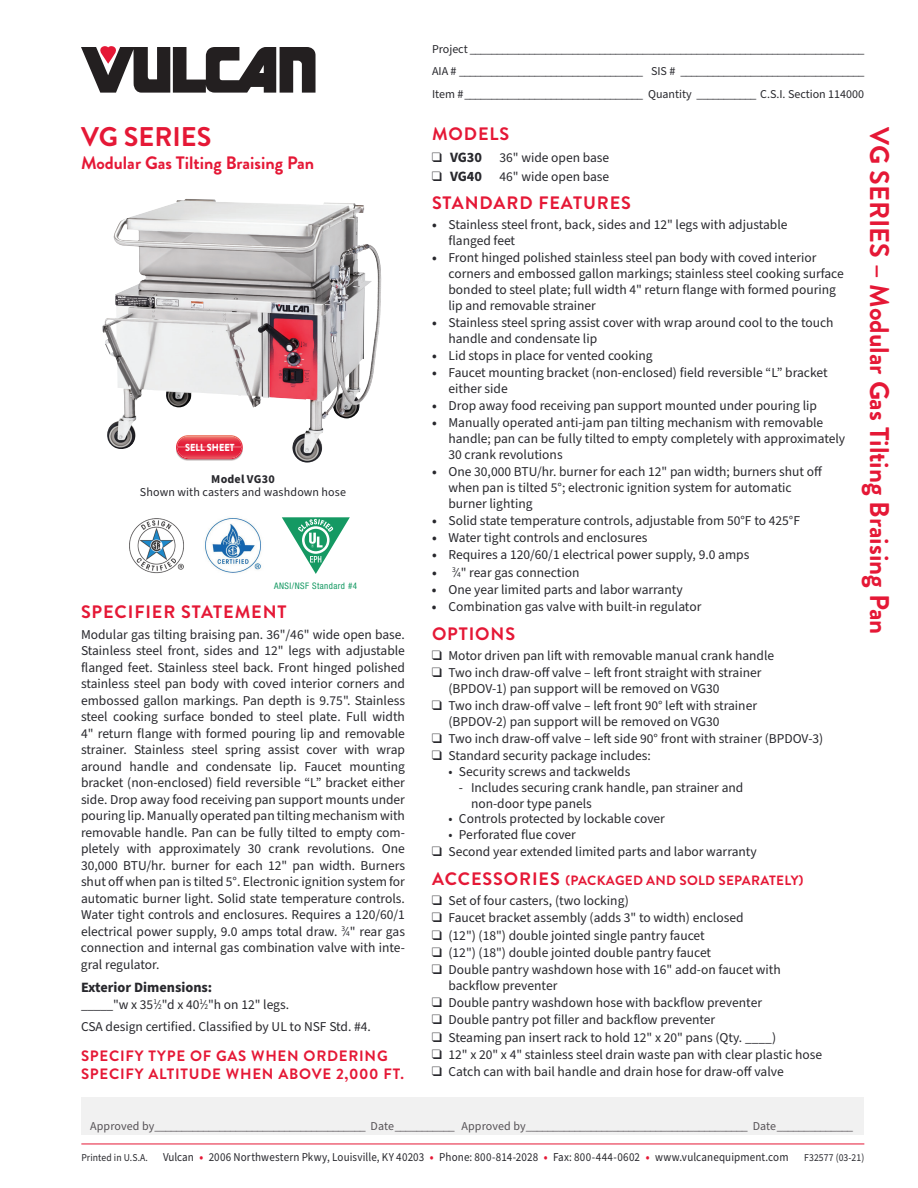
<style>
.page{position:relative;width:918px;height:1188px;background:#fff}
.page>*{position:absolute;margin:0;border:0;box-sizing:border-box;transform-origin:0 0}
.t1{font:700 27px "Brandon Grotesque";color:#e51836}
.t2{font:700 18px "Brandon Grotesque";letter-spacing:.05em;color:#e51836}
.t3{font:700 18px "Brandon Grotesque";color:#e51836}
.t4{font:700 15px/18px "Brandon Grotesque";letter-spacing:.05em;color:#e51836}
.t5{font:700 14.25px "Source Sans Pro";color:#28282d}
.t6{font:13.5px/16.5px "Source Sans Pro";color:#28282d}
.t7{font:700 13.5px "Brandon Grotesque";letter-spacing:.02em;color:#e51836}
.t8{font:12px/22.5px "Source Sans Pro";letter-spacing:.01em;color:#28282d;text-align:justify}
.t9{font:12px "Source Sans Pro";letter-spacing:.005em;color:#565256}
.t10{font:12px "Source Sans Pro";letter-spacing:.01em;color:#28282d;scale:.92 1}
.t11{font:700 12px "Source Sans Pro";letter-spacing:.015em;color:#28282d}
.t12{font:10.5px "Source Sans Pro";letter-spacing:.01em;color:#28282d;scale:.92 1}
.t13{font:900 10.2px "Brandon Grotesque";color:#fff;scale:.9 1}
.t14{font:condensed 9px "Helvetica Neue LT Std";letter-spacing:.045em;color:#159963}
.s1{font-size:7.35px}
.s2{font-weight:700;font-size:14.25px}
.s3{font-weight:700}
.s4{font-size:18px}
.s5{font-weight:700;color:#e51836}
</style>
<div class="page">
<svg style="left:81px;top:46px;width:235px;height:47px"></svg>
<div style="left:81px;top:1097px;width:783px;height:38px;background:#f1f1f1"></div>
<hr style="left:81px;top:1144px;width:783px;height:1px;background:#e51836">
<svg style="left:282px;top:517px;width:68px;height:57px"></svg>
<img style="left:205px;top:518px;width:56px;height:55px">
<img style="left:129px;top:518px;width:55px;height:56px">
<img style="left:102px;top:199px;width:223px;height:264px">
<svg style="left:176px;top:435px;width:67px;height:26px"></svg>
<img style="left:177px;top:436px;width:64px;height:22px">
<h1 class="t1" style="left:81px;top:118px;width:132px">VG SERIES</h1>
<h2 class="t3" style="left:81px;top:150px;width:235px">Modular Gas Tilting Braising Pan</h2>
<p class="t13" style="left:185px;top:440px;width:56px">SELL SHEET</p>
<p class="t11" style="left:211px;top:471px;width:65px">Model VG30</p>
<p class="t8" style="left:140px;top:482px;width:208px">Shown with casters and washdown hose</p>
<p class="t14" style="left:274px;top:581px;width:84px">ANSI/NSF Standard #4</p>
<h2 class="t2" style="left:81px;top:599px;width:207px">SPECIFIER STATEMENT</h2>
<p class="t6" style="left:81px;top:627px;width:326px;text-align:justify">Modular gas tilting braising pan. 36"/46" wide open base.<br>Stainless steel front, sides and 12" legs with adjustable flanged feet. Stainless steel back. Front hinged polished stainless steel pan body with coved interior corners and embossed gallon markings. Pan depth is 9.75". Stainless steel cooking surface bonded to steel plate. Full width 4" return flange with formed pouring lip and removable strainer. Stainless steel spring assist cover with wrap around handle and condensate lip. Faucet mounting bracket (non-enclosed) field reversible “L” bracket either side. Drop away food receiving pan support mounts under pouring lip. Manually operated pan tilting mechanism with removable handle. Pan can be fully tilted to empty com&shy;pletely with approximately 30 crank revolutions. One 30,000 BTU/hr. burner for each 12" pan width. Burners shut off when pan is tilted 5°. Electronic ignition system for automatic burner light. Solid state temperature controls.<br>Water tight controls and enclosures. Requires a 120/60/1 electrical power supply, 9.0 amps total draw. <sup>3</sup>⁄<span class="s1">4</span>" rear gas connection and internal gas combination valve with inte&shy;gral regulator.</p>
<p class="t5" style="left:81px;top:978px;width:133px">Exterior Dimensions:</p>
<p class="t6" style="left:81px;top:993px;width:291px;line-height:22.5px">_____"w x 35<sup>1</sup>⁄<span class="s1">2</span>"d x 40<sup>1</sup>⁄<span class="s1">2</span>"h on 12" legs.<br>CSA design certified. Classified by UL to NSF Std. #4.</p>
<p class="t4" style="left:81px;top:1047px;width:325px">SPECIFY TYPE OF GAS WHEN ORDERING<br>SPECIFY ALTITUDE WHEN ABOVE 2,000 FT.</p>
<p class="t8" style="left:432px;top:38px;width:434px">Project _________________________________________________________________________ AIA # __________________________________ SIS # __________________________________ Item #_________________________________ Quantity ___________ C.S.I. Section 114000</p>
<h2 class="t2" style="left:432px;top:121px;width:79px">MODELS</h2>
<p class="t6" style="left:432px;top:149px;width:179px">❑ <span class="s2">VG30</span> 36" wide open base</p>
<p class="t6" style="left:432px;top:168px;width:179px">❑ <span class="s2">VG40</span> 46" wide open base</p>
<h2 class="t2" style="left:432px;top:190px;width:200px">STANDARD FEATURES</h2>
<p class="t6" style="left:448px;top:217px;width:340px;line-height:15.8px;text-indent:-16px"><span class="s3">•</span> Stainless steel front, back, sides and 12" legs with adjustable flanged feet</p>
<p class="t6" style="left:448px;top:250px;width:397px;line-height:15.8px;text-indent:-16px"><span class="s3">•</span> Front hinged polished stainless steel pan body with coved interior corners and embossed gallon markings; stainless steel cooking surface bonded to steel plate; full width 4" return flange with formed pouring lip and removable strainer</p>
<p class="t6" style="left:448px;top:315px;width:387px;line-height:15.8px;text-indent:-16px"><span class="s3">•</span> Stainless steel spring assist cover with wrap around cool to the touch handle and condensate lip</p>
<p class="t6" style="left:432px;top:348px;width:222px"><span class="s3">•</span> Lid stops in place for vented cooking</p>
<p class="t6" style="left:448px;top:365px;width:381px;line-height:15.8px;text-indent:-16px"><span class="s3">•</span> Faucet mounting bracket (non-enclosed) field reversible “L” bracket either side</p>
<p class="t6" style="left:432px;top:398px;width:387px"><span class="s3">•</span> Drop away food receiving pan support mounted under pouring lip</p>
<p class="t6" style="left:448px;top:415px;width:398px;line-height:15.8px;text-indent:-16px"><span class="s3">•</span> Manually operated anti-jam pan tilting mechanism with removable handle; pan can be fully tilted to empty completely with approximately<br>30 crank revolutions</p>
<p class="t6" style="left:448px;top:464px;width:375px;line-height:15.8px;text-indent:-16px"><span class="s3">•</span> One 30,000 BTU/hr. burner for each 12" pan width; burners shut off when pan is tilted 5°; electronic ignition system for automatic burner lighting</p>
<p class="t6" style="left:432px;top:513px;width:370px"><span class="s3">•</span> Solid state temperature controls, adjustable from 50°F to 425°F</p>
<p class="t6" style="left:432px;top:530px;width:217px"><span class="s3">•</span> Water tight controls and enclosures</p>
<p class="t6" style="left:432px;top:547px;width:319px"><span class="s3">•</span> Requires a 120/60/1 electrical power supply, 9.0 amps</p>
<p class="t6" style="left:432px;top:564px;width:149px"><span class="s3">•</span> <sup>3</sup>⁄<span class="s1">4</span>" rear gas connection</p>
<p class="t6" style="left:432px;top:581px;width:252px"><span class="s3">•</span> One year limited parts and labor warranty</p>
<p class="t6" style="left:432px;top:599px;width:271px"><span class="s3">•</span> Combination gas valve with built-in regulator</p>
<h2 class="t2" style="left:432px;top:621px;width:85px">OPTIONS</h2>
<p class="t6" style="left:432px;top:647px;width:344px">❑ Motor driven pan lift with removable manual crank handle</p>
<p class="t6" style="left:448px;top:665px;width:315px;line-height:15.8px;text-indent:-16px">❑ Two inch draw-off valve – left front straight with strainer (BPDOV-1) pan support will be removed on VG30</p>
<p class="t6" style="left:448px;top:698px;width:310px;line-height:15.8px;text-indent:-16px">❑ Two inch draw-off valve – left front 90° left with strainer (BPDOV-2) pan support will be removed on VG30</p>
<p class="t6" style="left:432px;top:731px;width:393px">❑ Two inch draw-off valve – left side 90° front with strainer (BPDOV-3)</p>
<p class="t6" style="left:432px;top:748px;width:220px">❑ Standard security package includes:</p>
<p class="t6" style="left:448px;top:764px;width:183px">• Security screws and tackwelds</p>
<p class="t6" style="left:471px;top:780px;width:274px;line-height:15.8px;text-indent:-12px">- Includes securing crank handle, pan strainer and non-door type panels</p>
<p class="t6" style="left:448px;top:811px;width:218px">• Controls protected by lockable cover</p>
<p class="t6" style="left:448px;top:827px;width:129px">• Perforated flue cover</p>
<p class="t6" style="left:432px;top:844px;width:326px">❑ Second year extended limited parts and labor warranty</p>
<p class="t7" style="left:432px;top:871px;width:373px"><span class="s4">ACCESSORIES</span> (PACKAGED AND SOLD SEPARATELY)</p>
<p class="t6" style="left:432px;top:893px;width:198px">❑ Set of four casters, (two locking)</p>
<p class="t6" style="left:432px;top:910px;width:313px">❑ Faucet bracket assembly (adds 3" to width) enclosed</p>
<p class="t6" style="left:432px;top:927px;width:274px">❑ (12") (18") double jointed single pantry faucet</p>
<p class="t6" style="left:432px;top:944px;width:281px">❑ (12") (18") double jointed double pantry faucet</p>
<p class="t6" style="left:448px;top:962px;width:334px;line-height:15.8px;text-indent:-16px">❑ Double pantry washdown hose with 16" add-on faucet with backflow preventer</p>
<p class="t6" style="left:432px;top:995px;width:332px">❑ Double pantry washdown hose with backflow preventer</p>
<p class="t6" style="left:432px;top:1012px;width:285px">❑ Double pantry pot filler and backflow preventer</p>
<p class="t6" style="left:432px;top:1029px;width:346px">❑ Steaming pan insert rack to hold 12" x 20" pans (Qty. ____)</p>
<p class="t6" style="left:432px;top:1047px;width:392px">❑ 12" x 20" x 4" stainless steel drain waste pan with clear plastic hose</p>
<p class="t6" style="left:432px;top:1064px;width:353px">❑ Catch can with bail handle and drain hose for draw-off valve</p>
<h1 class="t1" style="left:898px;top:127px;width:508px;rotate:90deg">VG SERIES – Modular Gas Tilting Braising Pan</h1>
<p class="t9" style="left:90px;top:1118px;width:764px">Approved by_______________________________________ Date___________ Approved by_________________________________________ Date______________</p>
<p class="t12" style="left:81px;top:1150px;width:74px">Printed in U.S.A.</p>
<p class="t10" style="left:163px;top:1149px;width:681px">Vulcan <span class="s5">•</span> 2006 Northwestern Pkwy, Louisville, KY 40203 <span class="s5">•</span> Phone: 800-814-2028 <span class="s5">•</span> Fax: 800-444-0602 <span class="s5">•</span> www.vulcanequipment.com</p>
<p class="t12" style="left:804px;top:1150px;width:67px">F32577 (03-21)</p>
</div>
